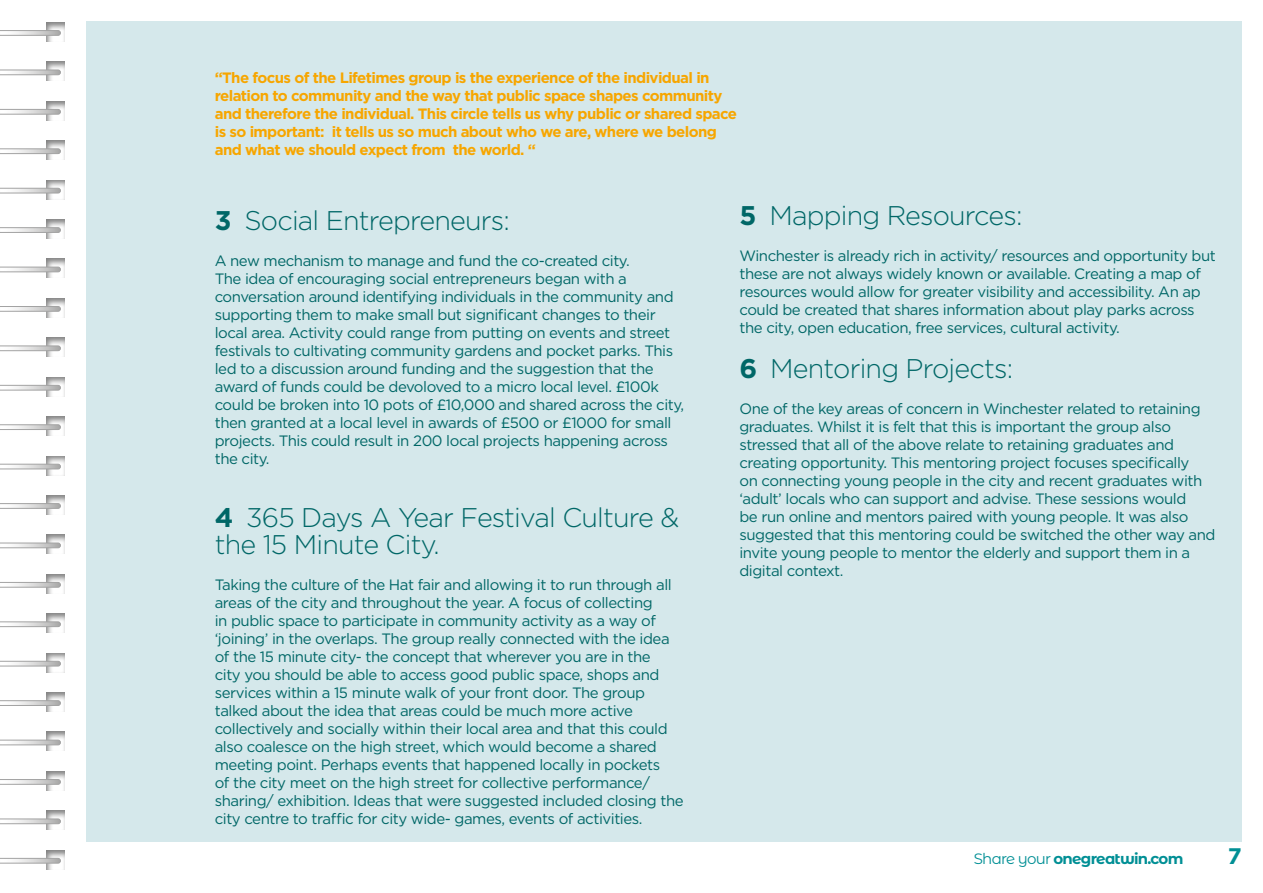
<style>
.page{position:relative;width:1263px;height:893px;background:#fff}
.page>*{position:absolute;margin:0;border:0;box-sizing:border-box;transform-origin:0 0}
.t1{font:300 27px/27px "Gotham";letter-spacing:-.03em;color:#006767}
.t2{font:700 22.5px "Gotham";color:#008f95}
.t3{font:15px/18px "Gotham";letter-spacing:-.03em;color:#006767}
.t4{font:700 15px/18px "Gotham";letter-spacing:-.04em;color:#f7a600}
.t5{font:700 15px "Montserrat Alternates";letter-spacing:-.05em;color:#008f95}
.s1{font-weight:700}
.s2{font-weight:400}
</style>
<div class="page">
<div style="left:86px;top:21px;width:1156px;height:821px;background:#d5e8eb"></div>
<div style="left:34px;top:10px;width:45px;height:33px;background:#000;opacity:.5"></div>
<div style="left:34px;top:50px;width:45px;height:33px;background:#000;opacity:.5"></div>
<div style="left:34px;top:89px;width:45px;height:33px;background:#000;opacity:.5"></div>
<div style="left:34px;top:128px;width:45px;height:33px;background:#000;opacity:.5"></div>
<div style="left:34px;top:168px;width:45px;height:33px;background:#000;opacity:.5"></div>
<div style="left:34px;top:207px;width:45px;height:33px;background:#000;opacity:.5"></div>
<div style="left:34px;top:247px;width:45px;height:33px;background:#000;opacity:.5"></div>
<div style="left:34px;top:286px;width:45px;height:33px;background:#000;opacity:.5"></div>
<div style="left:34px;top:326px;width:45px;height:33px;background:#000;opacity:.5"></div>
<div style="left:34px;top:365px;width:45px;height:33px;background:#000;opacity:.5"></div>
<div style="left:34px;top:404px;width:45px;height:33px;background:#000;opacity:.5"></div>
<div style="left:34px;top:444px;width:45px;height:33px;background:#000;opacity:.5"></div>
<div style="left:34px;top:483px;width:45px;height:33px;background:#000;opacity:.5"></div>
<div style="left:34px;top:523px;width:45px;height:33px;background:#000;opacity:.5"></div>
<div style="left:34px;top:562px;width:45px;height:33px;background:#000;opacity:.5"></div>
<div style="left:34px;top:601px;width:45px;height:33px;background:#000;opacity:.5"></div>
<div style="left:34px;top:641px;width:45px;height:33px;background:#000;opacity:.5"></div>
<div style="left:34px;top:680px;width:45px;height:33px;background:#000;opacity:.5"></div>
<div style="left:34px;top:720px;width:45px;height:33px;background:#000;opacity:.5"></div>
<div style="left:34px;top:759px;width:45px;height:33px;background:#000;opacity:.5"></div>
<div style="left:34px;top:799px;width:45px;height:33px;background:#000;opacity:.5"></div>
<div style="left:34px;top:838px;width:45px;height:33px;background:#000;opacity:.5"></div>
<svg style="left:0;top:30px;width:61px;height:6px"></svg>
<svg style="left:0;top:70px;width:61px;height:5px"></svg>
<svg style="left:0;top:109px;width:61px;height:6px"></svg>
<svg style="left:0;top:148px;width:61px;height:6px"></svg>
<svg style="left:0;top:188px;width:61px;height:5px"></svg>
<svg style="left:0;top:227px;width:61px;height:6px"></svg>
<svg style="left:0;top:267px;width:61px;height:5px"></svg>
<svg style="left:0;top:306px;width:61px;height:6px"></svg>
<svg style="left:0;top:346px;width:61px;height:5px"></svg>
<svg style="left:0;top:385px;width:61px;height:5px"></svg>
<svg style="left:0;top:424px;width:61px;height:6px"></svg>
<svg style="left:0;top:464px;width:61px;height:5px"></svg>
<svg style="left:0;top:503px;width:61px;height:6px"></svg>
<svg style="left:0;top:543px;width:61px;height:5px"></svg>
<svg style="left:0;top:582px;width:61px;height:6px"></svg>
<svg style="left:0;top:621px;width:61px;height:6px"></svg>
<svg style="left:0;top:661px;width:61px;height:5px"></svg>
<svg style="left:0;top:700px;width:61px;height:6px"></svg>
<svg style="left:0;top:740px;width:61px;height:5px"></svg>
<svg style="left:0;top:779px;width:61px;height:6px"></svg>
<svg style="left:0;top:819px;width:61px;height:5px"></svg>
<svg style="left:0;top:858px;width:61px;height:5px"></svg>
<p class="t4" style="left:215px;top:69px;width:524px">“The focus of the Lifetimes group is the experience of the individual in relation to community and the way that public space shapes community and therefore the individual. This circle tells us why public or shared space is so important: it tells us so much about who we are, where we belong and what we should expect from the world. “</p>
<h1 class="t1" style="left:215px;top:206px;width:297px"><span class="s1">3</span> Social Entrepreneurs:</h1>
<p class="t3" style="left:215px;top:251px;width:471px">A new mechanism to manage and fund the co-created city.<br>The idea of encouraging social entrepreneurs began with a conversation around identifying individuals in the community and supporting them to make small but significant changes to their local area. Activity could range from putting on events and street festivals to cultivating community gardens and pocket parks. This led to a discussion around funding and the suggestion that the award of funds could be devoloved to a micro local level. £100k could be broken into 10 pots of £10,000 and shared across the city, then granted at a local level in awards of £500 or £1000 for small projects. This could result in 200 local projects happening across the city.</p>
<h1 class="t1" style="left:215px;top:503px;width:466px"><span class="s1">4</span> 365 Days A Year Festival Culture &amp; the 15 Minute City.</h1>
<p class="t3" style="left:215px;top:575px;width:470px">Taking the culture of the Hat fair and allowing it to run through all areas of the city and throughout the year. A focus of collecting<br>in public space to participate in community activity as a way of ‘joining’ in the overlaps. The group really connected with the idea of the 15 minute city- the concept that wherever you are in the<br>city you should be able to access good public space, shops and services within a 15 minute walk of your front door. The group talked about the idea that areas could be much more active collectively and socially within their local area and that this could also coalesce on the high street, which would become a shared meeting point. Perhaps events that happened locally in pockets<br>of the city meet on the high street for collective performance/ sharing/ exhibition. Ideas that were suggested included closing the city centre to traffic for city wide- games, events of activities.</p>
<h1 class="t1" style="left:739px;top:201px;width:285px"><span class="s1">5</span> Mapping Resources:</h1>
<p class="t3" style="left:739px;top:246px;width:478px">Winchester is already rich in activity/ resources and opportunity but these are not always widely known or available. Creating a map of resources would allow for greater visibility and accessibility. An ap could be created that shares information about play parks across the city, open education, free services, cultural activity.</p>
<h1 class="t1" style="left:739px;top:354px;width:275px"><span class="s1">6</span> Mentoring Projects:</h1>
<p class="t3" style="left:739px;top:399px;width:477px">One of the key areas of concern in Winchester related to retaining graduates. Whilst it is felt that this is important the group also stressed that all of the above relate to retaining graduates and creating opportunity. This mentoring project focuses specifically<br>on connecting young people in the city and recent graduates with ‘adult’ locals who can support and advise. These sessions would<br>be run online and mentors paired with young people. It was also suggested that this mentoring could be switched the other way and invite young people to mentor the elderly and support them in a digital context.</p>
<p class="t5" style="left:974px;top:848px;width:211px"><span class="s2">Share your</span> onegreatwin.com</p>
<h2 class="t2" style="left:1228px;top:841px;width:15px">7</h2>
</div>
